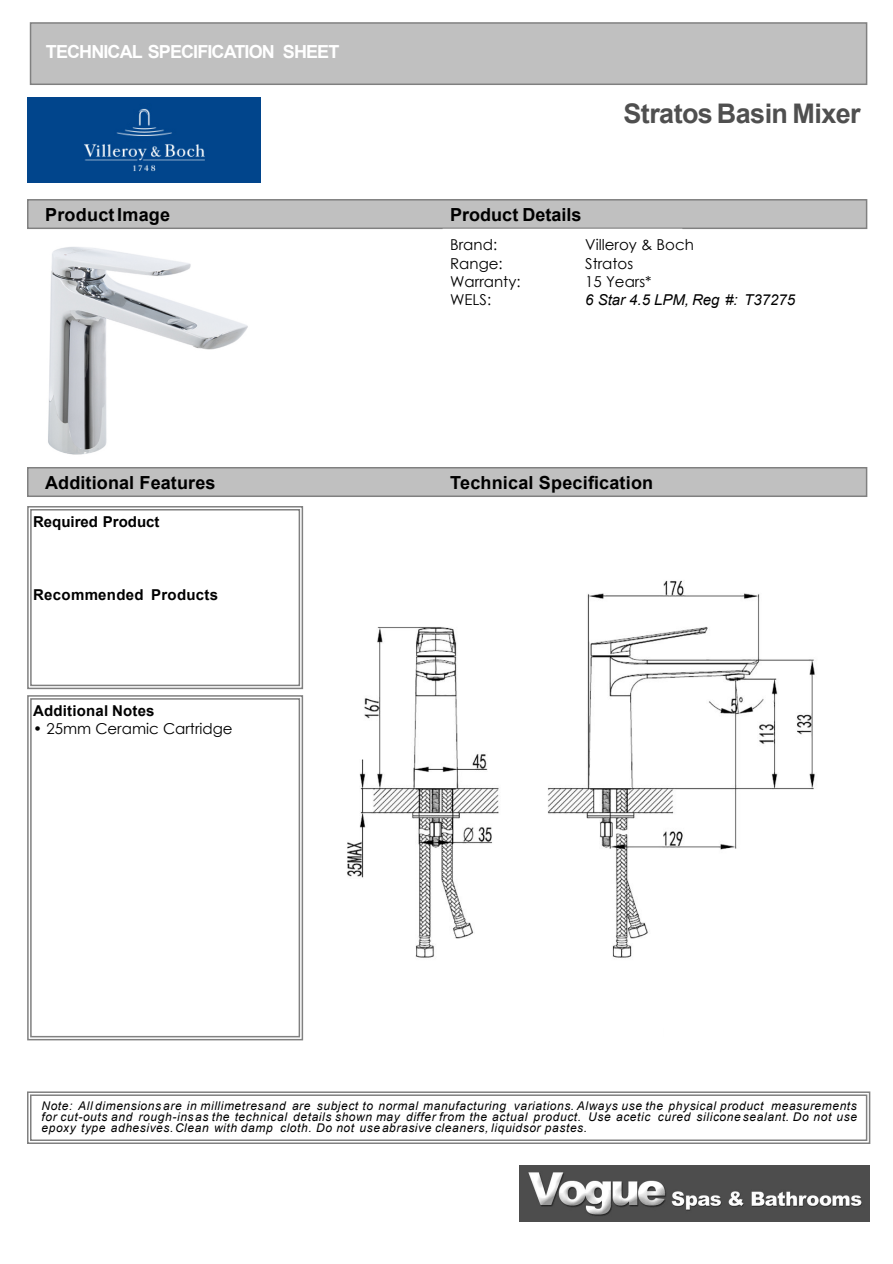
<style>
.page{position:relative;width:893px;height:1264px;background:#fff}
.page>*{position:absolute;margin:0;border:0;box-sizing:border-box;transform-origin:0 0}
.t1{font:700 27px "Arial";letter-spacing:-.02em;color:#4f4f4f}
.t2{font:700 18px "Arial";letter-spacing:.005em;color:#000}
.t3{font:700 18px "Arial";letter-spacing:-.05em;color:#fff}
.t4{font:15px "Century Gothic";color:#000}
.t5{font:700 15px "Arial";letter-spacing:.015em;color:#000}
.t6{font:italic 15px "Arial";color:#000}
.t7{font:italic 12px/11.2px "Arial";letter-spacing:.05em;color:#000;text-align:justify}
</style>
<div class="page">
<img style="left:27px;top:97px;width:234px;height:85px">
<div style="left:30px;top:22px;width:837px;height:63px;background:#c0c0c0;border:1px solid #808080"></div>
<img style="left:48px;top:247px;width:200px;height:208px">
<div style="left:27px;top:199px;width:840px;height:30px;background:#c0c0c0;border:1px solid #808080"></div>
<div style="left:30px;top:509px;width:270px;height:177px;border:1px solid #808080"></div>
<div style="left:27px;top:506px;width:276px;height:183px;border:1px solid #808080"></div>
<div style="left:30px;top:698px;width:270px;height:339px;border:1px solid #808080"></div>
<div style="left:27px;top:695px;width:276px;height:345px;border:1px solid #808080"></div>
<img style="left:347px;top:580px;width:468px;height:378px">
<div style="left:27px;top:467px;width:840px;height:30px;background:#c0c0c0;border:2px solid #808080"></div>
<div style="left:30px;top:1094px;width:837px;height:46px;border:2px solid #808080"></div>
<div style="left:27px;top:1091px;width:843px;height:52px;border:2px solid #808080"></div>
<img style="left:519px;top:1165px;width:350px;height:55px">
<h2 class="t3" style="left:46px;top:45px;width:295px">TECHNICAL SPECIFICATION SHEET</h2>
<h2 class="t2" style="left:45px;top:208px;width:126px">ProductImage</h2>
<h2 class="t2" style="left:450px;top:208px;width:133px">Product Details</h2>
<h1 class="t1" style="left:623px;top:104px;width:239px">Stratos Basin Mixer</h1>
<p class="t4" style="left:450px;top:239px;width:48px">Brand:</p>
<p class="t4" style="left:585px;top:239px;width:110px">Villeroy &amp; Boch</p>
<p class="t4" style="left:450px;top:257px;width:54px">Range:</p>
<p class="t4" style="left:585px;top:257px;width:50px">Stratos</p>
<p class="t4" style="left:450px;top:275px;width:72px">Warranty:</p>
<p class="t4" style="left:585px;top:275px;width:68px">15 Years*</p>
<p class="t4" style="left:450px;top:294px;width:42px">WELS:</p>
<p class="t6" style="left:585px;top:294px;width:211px">6 Star 4.5 LPM, Reg #: T37275</p>
<h2 class="t2" style="left:45px;top:475px;width:172px">Additional Features</h2>
<h2 class="t2" style="left:450px;top:475px;width:204px">Technical Specification</h2>
<p class="t5" style="left:33px;top:516px;width:128px">Required Product</p>
<p class="t5" style="left:33px;top:589px;width:186px">Recommended Products</p>
<p class="t5" style="left:33px;top:705px;width:123px">Additional Notes</p>
<p class="t4" style="left:33px;top:722px;width:201px">• 25mm Ceramic Cartridge</p>
<p class="t7" style="left:41px;top:1100px;width:817px">Note: All dimensions are in millimetresand are subject to normal manufacturing variations. Always use the physical product measurements for cut-outs and rough-insas the technical details shown may differ from the actual product. Use acetic cured silicone sealant. Do not use epoxy type adhesives.Clean with damp cloth. Do not use abrasive cleaners, liquidsor pastes.</p>
</div>
